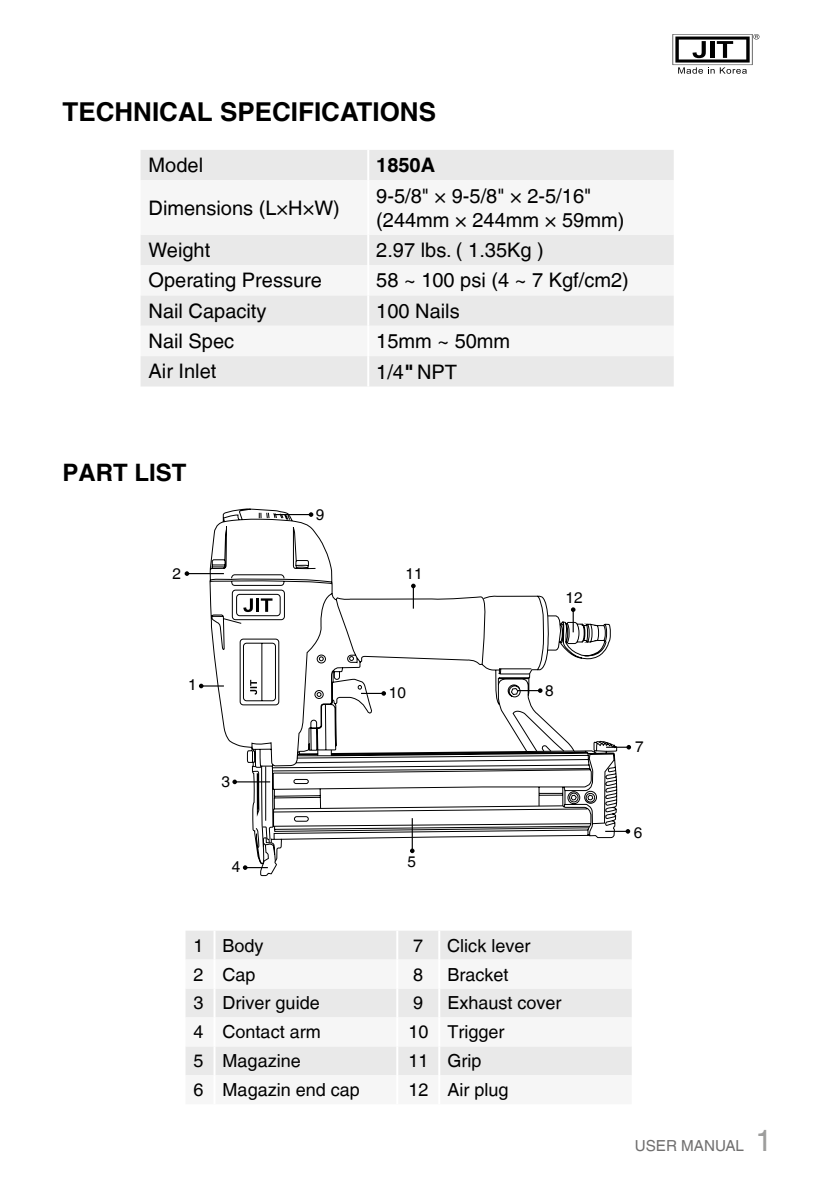
<style>
.page{position:relative;width:840px;height:1191px;background:#fff}
.page>*{position:absolute;margin:0;border:0;box-sizing:border-box;transform-origin:0 0}
.t1{font:700 26px "Helvetica LT";color:#000}
.t2{font:700 24px "Helvetica LT";color:#000}
.t3{font:20px/24px "Helvetica LT";color:#000}
.t4{font:700 20px "Helvetica LT";color:#000}
.t5{font:18px "Helvetica LT";color:#000}
.t6{font:15.4px "Helvetica LT";color:#000}
.t7{font:15.2px "Helvetica LT";color:#706f6f}
.s1{font-weight:900}
.s2{font-size:30px;color:#9d9d9c}
</style>
<div class="page">
<svg style="left:672px;top:34px;width:87px;height:40px"></svg>
<div style="left:141px;top:150px;width:532px;height:236px;background:#e9e9e9"></div>
<svg style="left:141px;top:180px;width:532px;height:176px;fill:#f6f6f6"></svg>
<hr style="left:367px;top:150px;width:2px;height:30px;background:#fff">
<hr style="left:367px;top:180px;width:2px;height:55px;background:#fff">
<hr style="left:367px;top:235px;width:2px;height:30px;background:#fff">
<hr style="left:367px;top:265px;width:2px;height:30px;background:#fff">
<hr style="left:367px;top:295px;width:2px;height:31px;background:#fff">
<hr style="left:367px;top:326px;width:2px;height:30px;background:#fff">
<hr style="left:367px;top:356px;width:2px;height:30px;background:#fff">
<hr style="left:187px;top:573px;width:37px;height:1px;background:#000">
<svg style="left:184px;top:571px;width:5px;height:5px"></svg>
<svg style="left:199px;top:683px;width:10px;height:5px"></svg>
<hr style="left:605px;top:746px;width:23px;height:2px;background:#000">
<svg style="left:626px;top:745px;width:4px;height:4px"></svg>
<hr style="left:605px;top:830px;width:22px;height:2px;background:#000">
<svg style="left:625px;top:829px;width:5px;height:4px"></svg>
<svg style="left:209px;top:508px;width:406px;height:369px"></svg>
<svg style="left:243px;top:598px;width:10px;height:14px"></svg>
<hr style="left:256px;top:598px;width:3px;height:14px;background:#000">
<svg style="left:260px;top:598px;width:12px;height:14px"></svg>
<svg style="left:239px;top:615px;width:371px;height:237px"></svg>
<svg style="left:243px;top:766px;width:347px;height:104px"></svg>
<svg style="left:252px;top:680px;width:365px;height:154px"></svg>
<div style="left:185px;top:931px;width:446px;height:28px;background:#e9e9e9"></div>
<svg style="left:185px;top:959px;width:446px;height:116px;fill:#f5f5f5"></svg>
<hr style="left:213px;top:930px;width:2px;height:29px;background:#fff">
<hr style="left:396px;top:930px;width:2px;height:29px;background:#fff">
<hr style="left:438px;top:930px;width:2px;height:29px;background:#fff">
<hr style="left:213px;top:959px;width:2px;height:29px;background:#fff">
<hr style="left:396px;top:959px;width:2px;height:29px;background:#fff">
<hr style="left:438px;top:959px;width:2px;height:29px;background:#fff">
<hr style="left:213px;top:988px;width:2px;height:29px;background:#fff">
<hr style="left:396px;top:988px;width:2px;height:29px;background:#fff">
<hr style="left:438px;top:988px;width:2px;height:29px;background:#fff">
<hr style="left:213px;top:1017px;width:2px;height:29px;background:#fff">
<hr style="left:396px;top:1017px;width:2px;height:29px;background:#fff">
<hr style="left:438px;top:1017px;width:2px;height:29px;background:#fff">
<hr style="left:213px;top:1046px;width:2px;height:29px;background:#fff">
<hr style="left:396px;top:1046px;width:2px;height:29px;background:#fff">
<hr style="left:438px;top:1046px;width:2px;height:29px;background:#fff">
<h1 class="t1" style="left:62px;top:96px;width:375px">TECHNICAL SPECIFICATIONS</h1>
<p class="t3" style="left:148px;top:153px;width:56px">Model</p>
<p class="t4" style="left:376px;top:153px;width:60px">1850A</p>
<p class="t3" style="left:148px;top:195px;width:193px">Dimensions (L×H×W)</p>
<p class="t3" style="left:376px;top:183px;width:249px">9-5/8" × 9-5/8" × 2-5/16" (244mm × 244mm × 59mm)</p>
<p class="t3" style="left:148px;top:238px;width:63px">Weight</p>
<p class="t3" style="left:376px;top:238px;width:169px">2.97 lbs. ( 1.35Kg )</p>
<p class="t3" style="left:148px;top:268px;width:175px">Operating Pressure</p>
<p class="t3" style="left:376px;top:268px;width:254px">58 ~ 100 psi (4 ~ 7 Kgf/cm2)</p>
<p class="t3" style="left:148px;top:299px;width:119px">Nail Capacity</p>
<p class="t3" style="left:376px;top:299px;width:85px">100 Nails</p>
<p class="t3" style="left:148px;top:329px;width:87px">Nail Spec</p>
<p class="t3" style="left:376px;top:329px;width:135px">15mm ~ 50mm</p>
<p class="t3" style="left:148px;top:359px;width:69px">Air Inlet</p>
<p class="t3" style="left:376px;top:359px;width:82px">1/4<span class="s1">"</span> NPT</p>
<p class="t2" style="left:62px;top:458px;width:126px">PART LIST</p>
<p class="t6" style="left:172px;top:564px;width:10px">2</p>
<p class="t6" style="left:315px;top:505px;width:10px">9</p>
<p class="t6" style="left:405px;top:565px;width:19px">11</p>
<p class="t6" style="left:188px;top:676px;width:10px">1</p>
<p class="t6" style="left:388px;top:683px;width:19px">10</p>
<p class="t6" style="left:221px;top:772px;width:10px">3</p>
<p class="t6" style="left:231px;top:857px;width:10px">4</p>
<p class="t6" style="left:407px;top:852px;width:10px">5</p>
<p class="t6" style="left:565px;top:589px;width:19px">12</p>
<p class="t6" style="left:545px;top:682px;width:10px">8</p>
<p class="t5" style="left:193px;top:934px;width:72px">1 Body</p>
<p class="t5" style="left:413px;top:934px;width:12px">7</p>
<p class="t5" style="left:447px;top:934px;width:84px">Click lever</p>
<p class="t5" style="left:193px;top:963px;width:63px">2 Cap</p>
<p class="t5" style="left:413px;top:963px;width:12px">8</p>
<p class="t5" style="left:447px;top:963px;width:63px">Bracket</p>
<p class="t5" style="left:193px;top:992px;width:127px">3 Driver guide</p>
<p class="t5" style="left:413px;top:992px;width:12px">9</p>
<p class="t5" style="left:447px;top:992px;width:116px">Exhaust cover</p>
<p class="t5" style="left:193px;top:1021px;width:129px">4 Contact arm</p>
<p class="t5" style="left:408px;top:1021px;width:97px">10 Trigger</p>
<p class="t5" style="left:193px;top:1050px;width:109px">5 Magazine</p>
<p class="t5" style="left:408px;top:1050px;width:74px">11 Grip</p>
<p class="t5" style="left:193px;top:1079px;width:168px">6 Magazin end cap</p>
<p class="t5" style="left:408px;top:1079px;width:102px">12 Air plug</p>
<p class="t6" style="left:634px;top:737px;width:10px">7</p>
<p class="t6" style="left:633px;top:823px;width:10px">6</p>
<p class="t7" style="left:634px;top:1137px;width:139px">USER MANUAL <span class="s2">1</span></p>
</div>
